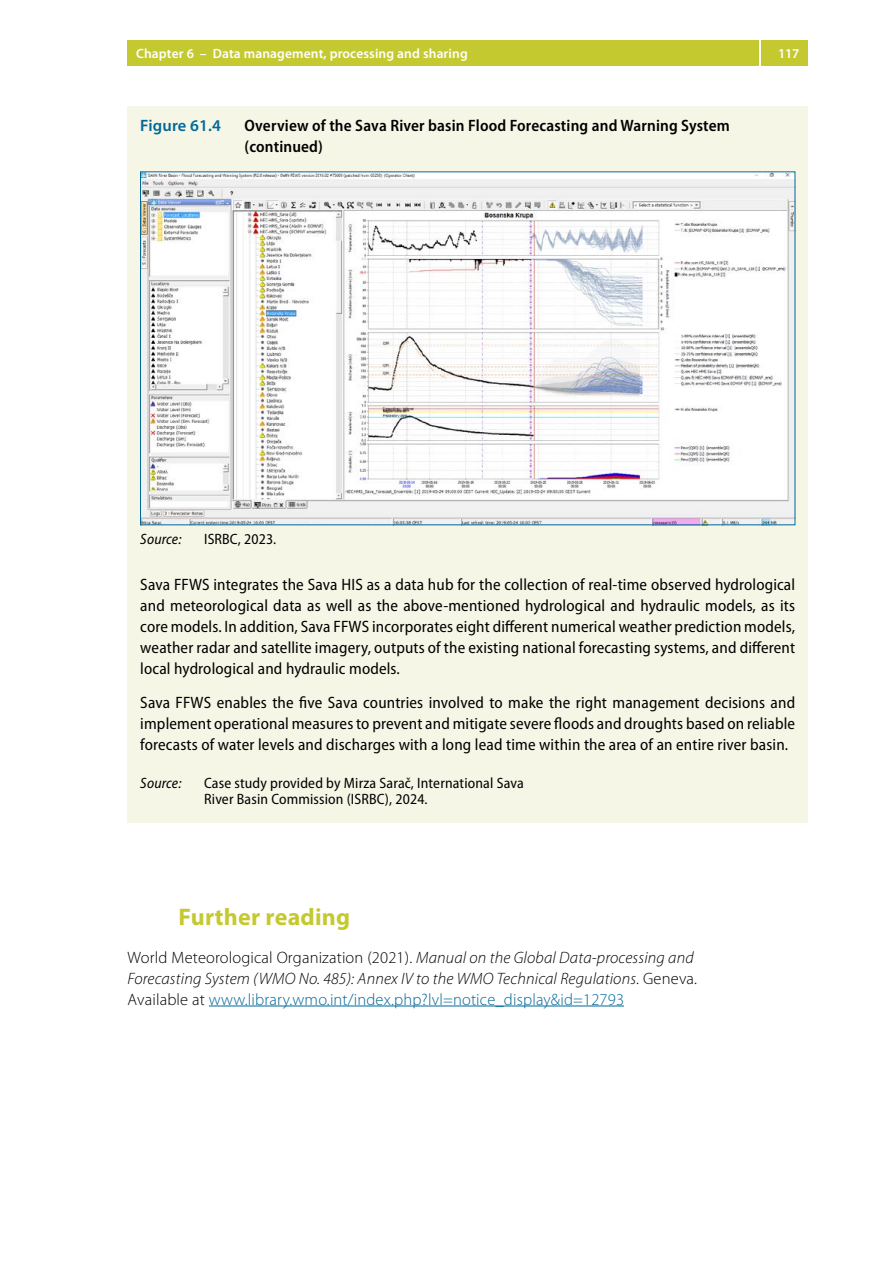
<style>
.page{position:relative;width:893px;height:1263px;background:#fff}
.page>*{position:absolute;margin:0;border:0;box-sizing:border-box;transform-origin:0 0}
.t1{font:700 24px "Myriad Pro";letter-spacing:.01em;color:#c5c930}
.t2{font:semi-condensed 16.5px/21px "Myriad Pro";letter-spacing:.01em;color:#000;text-align:justify}
.t3{font:italic 300 16.5px/21px "Myriad Pro";letter-spacing:.01em;color:#000}
.t4{font:600 semi-condensed 16.5px/21px "Myriad Pro";letter-spacing:.01em;color:#000}
.t5{font:600 16.5px "Myriad Pro";letter-spacing:.01em;color:#006898}
.t6{font:semi-condensed 15px/16.5px "Myriad Pro";letter-spacing:.01em;color:#000}
.t7{font:italic semi-condensed 15px "Myriad Pro";letter-spacing:.01em;color:#000}
.t8{font:600 13.5px "Myriad Pro";letter-spacing:.01em;color:#fff}
.s1{font-style:normal}
.s2{font-style:normal;color:#006898}
</style>
<div class="page">
<div style="left:128px;top:40px;width:631px;height:26px;background:#c5c930"></div>
<div style="left:761px;top:40px;width:47px;height:26px;background:#c5c930"></div>
<div style="left:128px;top:139px;width:680px;height:656px;background:#f6f6e7"></div>
<div style="left:128px;top:106px;width:680px;height:65px;background:#f6f6e7"></div>
<div style="left:128px;top:764px;width:680px;height:59px;background:#f6f6e7"></div>
<hr style="left:209px;top:1006px;width:415px;height:1px;background:#006898">
<img style="left:142px;top:174px;width:651px;height:349px">
<p class="t8" style="left:136px;top:45px;width:333px">Chapter 6 – Data management, processing and sharing</p>
<p class="t8" style="left:778px;top:45px;width:23px">117</p>
<p class="t5" style="left:140px;top:115px;width:82px">Figure 61.4</p>
<p class="t4" style="left:244px;top:115px;width:487px">Overview of the Sava River basin Flood Forecasting and Warning System (continued)</p>
<p class="t7" style="left:140px;top:529px;width:43px">Source:</p>
<p class="t6" style="left:204px;top:530px;width:74px">ISRBC, 2023.</p>
<p class="t2" style="left:140px;top:574px;width:656px">Sava FFWS integrates the Sava HIS as a data hub for the collection of real-time observed hydrological and meteorological data as well as the above-mentioned hydrological and hydraulic models, as its core models. In addition, Sava FFWS incorporates eight different numerical weather prediction models, weather radar and satellite imagery, outputs of the existing national forecasting systems, and different local hydrological and hydraulic models.</p>
<p class="t2" style="left:140px;top:692px;width:656px">Sava FFWS enables the five Sava countries involved to make the right management decisions and implement operational measures to prevent and mitigate severe floods and droughts based on reliable forecasts of water levels and discharges with a long lead time within the area of an entire river basin.</p>
<p class="t7" style="left:140px;top:773px;width:43px">Source:</p>
<p class="t6" style="left:204px;top:774px;width:321px">Case study provided by Mirza Sarač, International Sava<br>River Basin Commission (ISRBC), 2024.</p>
<h1 class="t1" style="left:179px;top:901px;width:173px">Further reading</h1>
<p class="t3" style="left:128px;top:946px;width:571px"><span class="s1">World Meteorological Organization (2021).</span> Manual on the Global Data-processing and<br>Forecasting System (WMO No. 485): Annex IV to the WMO Technical Regulations<span class="s1">. Geneva.<br>Available at</span> <span class="s2">www.library.wmo.int/index.php?lvl=notice_display&amp;id=12793</span></p>
</div>
